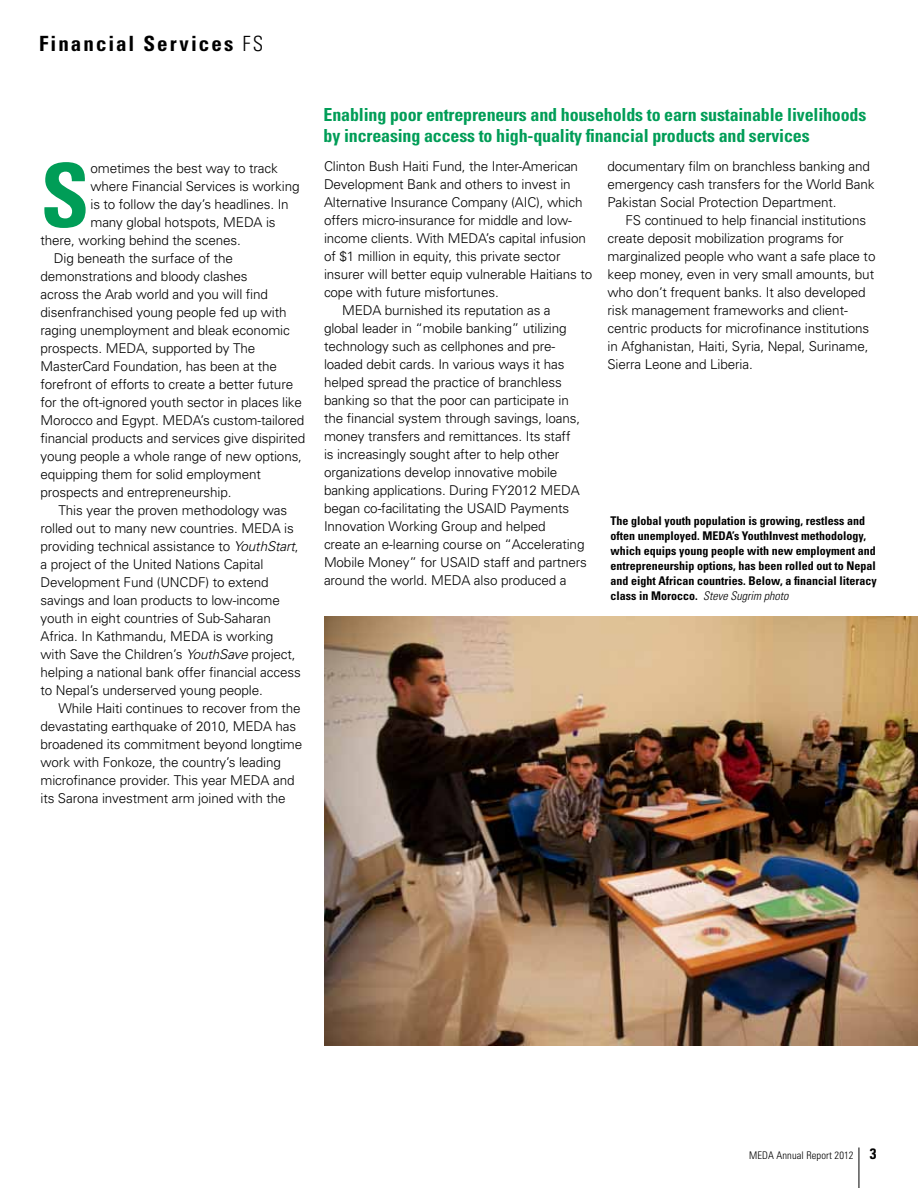
<style>
.page{position:relative;width:918px;height:1188px;background:#fff}
.page>*{position:absolute;margin:0;border:0;box-sizing:border-box;transform-origin:0 0}
.t1{font:700 condensed 88.35px "Univers";color:#009d57}
.t2{font:700 condensed 21px "Univers";letter-spacing:.1em;color:#000}
.t3{font:700 condensed 18px/21px "Univers";letter-spacing:-.01em;color:#009d57}
.t4{font:300 13.5px/18px "Univers";letter-spacing:-.01em;color:#000}
.t5{font:700 condensed 12px/15px "Univers";color:#000}
.t6{font:300 condensed 10.5px "Univers";letter-spacing:.01em;color:#000}
.s1{font-weight:300}
.s2{font-style:italic}
.s3{font-weight:300;font-style:italic}
.s4{font-weight:700;font-size:15px}
</style>
<div class="page">
<hr style="left:859px;top:1148px;width:1px;height:40px;background:#000">
<img style="left:324px;top:616px;width:594px;height:429px">
<h2 class="t2" style="left:39px;top:30px;width:226px">Financial Services <span class="s1">FS</span></h2>
<h1 class="t1" style="left:40px;top:141px;width:51px">S</h1>
<p class="t4" style="left:90px;top:159px;width:189px">ometimes the best way to track</p>
<p class="t4" style="left:90px;top:177px;width:211px">where Financial Services is working</p>
<p class="t4" style="left:90px;top:195px;width:200px">is to follow the day’s headlines. In</p>
<p class="t4" style="left:90px;top:213px;width:187px">many global hotspots, MEDA is</p>
<p class="t4" style="left:40px;top:231px;width:202px">there, working behind the scenes.</p>
<p class="t4" style="left:54px;top:249px;width:181px">Dig beneath the surface of the</p>
<p class="t4" style="left:40px;top:267px;width:209px">demonstrations and bloody clashes</p>
<p class="t4" style="left:40px;top:285px;width:229px">across the Arab world and you will find</p>
<p class="t4" style="left:40px;top:303px;width:248px">disenfranchised young people fed up with</p>
<p class="t4" style="left:40px;top:321px;width:251px">raging unemployment and bleak economic</p>
<p class="t4" style="left:40px;top:339px;width:216px">prospects. MEDA, supported by The</p>
<p class="t4" style="left:40px;top:357px;width:238px">MasterCard Foundation, has been at the</p>
<p class="t4" style="left:40px;top:375px;width:254px">forefront of efforts to create a better future</p>
<p class="t4" style="left:40px;top:393px;width:263px">for the oft-ignored youth sector in places like</p>
<p class="t4" style="left:40px;top:411px;width:265px">Morocco and Egypt. MEDA’s custom-tailored</p>
<p class="t4" style="left:40px;top:429px;width:266px">financial products and services give dispirited</p>
<p class="t4" style="left:40px;top:447px;width:263px">young people a whole range of new options,</p>
<p class="t4" style="left:40px;top:465px;width:222px">equipping them for solid employment</p>
<p class="t4" style="left:40px;top:483px;width:193px">prospects and entrepreneurship.</p>
<p class="t4" style="left:59px;top:501px;width:230px">This year the proven methodology was</p>
<p class="t4" style="left:40px;top:519px;width:255px">rolled out to many new countries. MEDA is</p>
<p class="t4" style="left:40px;top:537px;width:260px">providing technical assistance to <span class="s2">YouthStart</span>,</p>
<p class="t4" style="left:40px;top:555px;width:224px">a project of the United Nations Capital</p>
<p class="t4" style="left:40px;top:573px;width:230px">Development Fund (UNCDF) to extend</p>
<p class="t4" style="left:40px;top:591px;width:241px">savings and loan products to low-income</p>
<p class="t4" style="left:40px;top:609px;width:232px">youth in eight countries of Sub‑Saharan</p>
<p class="t4" style="left:40px;top:627px;width:234px">Africa. In Kathmandu, MEDA is working</p>
<p class="t4" style="left:40px;top:645px;width:257px">with Save the Children’s <span class="s2">YouthSave</span> project,</p>
<p class="t4" style="left:40px;top:663px;width:262px">helping a national bank offer financial access</p>
<p class="t4" style="left:40px;top:681px;width:224px">to Nepal’s underserved young people.</p>
<p class="t4" style="left:59px;top:699px;width:244px">While Haiti continues to recover from the</p>
<p class="t4" style="left:40px;top:717px;width:257px">devastating earthquake of 2010, MEDA has</p>
<p class="t4" style="left:40px;top:735px;width:263px">broadened its commitment beyond longtime</p>
<p class="t4" style="left:40px;top:753px;width:242px">work with Fonkoze, the country’s leading</p>
<p class="t4" style="left:40px;top:771px;width:256px">microfinance provider. This year MEDA and</p>
<p class="t4" style="left:40px;top:789px;width:247px">its Sarona investment arm joined with the</p>
<h3 class="t3" style="left:324px;top:104px;width:544px">Enabling poor entrepreneurs and households to earn sustainable livelihoods by increasing access to high-quality financial products and services</h3>
<p class="t4" style="left:324px;top:157px;width:256px">Clinton Bush Haiti Fund, the Inter-American</p>
<p class="t4" style="left:324px;top:175px;width:248px">Development Bank and others to invest in</p>
<p class="t4" style="left:324px;top:193px;width:260px">Alternative Insurance Company (AIC), which</p>
<p class="t4" style="left:324px;top:211px;width:250px">offers micro-insurance for middle and low-</p>
<p class="t4" style="left:324px;top:229px;width:263px">income clients. With MEDA’s capital infusion</p>
<p class="t4" style="left:324px;top:247px;width:238px">of $1 million in equity, this private sector</p>
<p class="t4" style="left:324px;top:265px;width:270px">insurer will better equip vulnerable Haitians to</p>
<p class="t4" style="left:324px;top:283px;width:176px">cope with future misfortunes.</p>
<p class="t4" style="left:342px;top:301px;width:210px">MEDA burnished its reputation as a</p>
<p class="t4" style="left:324px;top:319px;width:244px">global leader in “mobile banking” utilizing</p>
<p class="t4" style="left:324px;top:337px;width:233px">technology such as cellphones and pre-</p>
<p class="t4" style="left:324px;top:355px;width:242px">loaded debit cards. In various ways it has</p>
<p class="t4" style="left:324px;top:373px;width:239px">helped spread the practice of branchless</p>
<p class="t4" style="left:324px;top:391px;width:246px">banking so that the poor can participate in</p>
<p class="t4" style="left:324px;top:409px;width:258px">the financial system through savings, loans,</p>
<p class="t4" style="left:324px;top:427px;width:248px">money transfers and remittances. Its staff</p>
<p class="t4" style="left:324px;top:445px;width:237px">is increasingly sought after to help other</p>
<p class="t4" style="left:324px;top:463px;width:235px">organizations develop innovative mobile</p>
<p class="t4" style="left:324px;top:481px;width:257px">banking applications. During FY2012 MEDA</p>
<p class="t4" style="left:324px;top:499px;width:247px">began co-facilitating the USAID Payments</p>
<p class="t4" style="left:324px;top:517px;width:223px">Innovation Working Group and helped</p>
<p class="t4" style="left:324px;top:535px;width:262px">create an e-learning course on “Accelerating</p>
<p class="t4" style="left:324px;top:553px;width:265px">Mobile Money” for USAID staff and partners</p>
<p class="t4" style="left:324px;top:571px;width:244px">around the world. MEDA also produced a</p>
<p class="t4" style="left:608px;top:157px;width:269px">documentary film on branchless banking and emergency cash transfers for the World Bank<br>Pakistan Social Protection Department.</p>
<p class="t4" style="left:608px;top:211px;width:270px;text-indent:18px">FS continued to help financial institutions create deposit mobilization programs for marginalized people who want a safe place to keep money, even in very small amounts, but who don’t frequent banks. It also developed risk management frameworks and client&shy;centric products for microfinance institutions in Afghanistan, Haiti, Syria, Nepal, Suriname, Sierra Leone and Liberia.</p>
<p class="t5" style="left:610px;top:513px;width:268px">The global youth population is growing, restless and often unemployed. MEDA’s YouthInvest methodology, which equips young people with new employment and entrepreneurship options, has been rolled out to Nepal and eight African countries. Below, a financial literacy class in Morocco. <span class="s3">Steve Sugrim photo</span></p>
<p class="t6" style="left:749px;top:1149px;width:129px">MEDA Annual Report 2012 <span class="s4">3</span></p>
</div>
